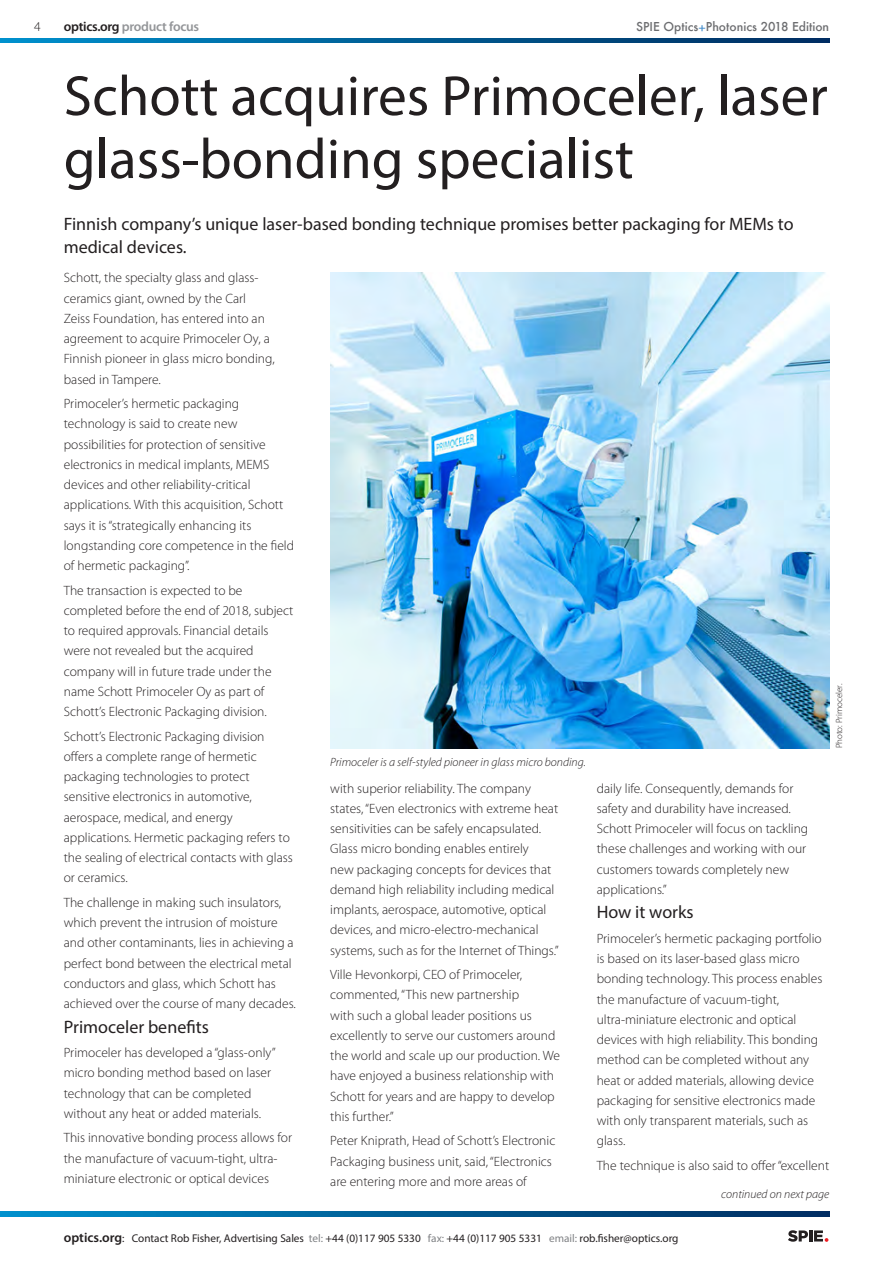
<style>
.page{position:relative;width:893px;height:1263px;background:#fff}
.page>*{position:absolute;margin:0;border:0;box-sizing:border-box;transform-origin:0 0}
.t1{font:57px/63px "Myriad Pro";color:#231f20}
.t2{font:18px/22.5px "Myriad Pro";color:#231f20}
.t3{font:300 13.5px/20.2px "Myriad Pro";color:#231f20}
.t4{font:600 13.5px "Myriad Pro";letter-spacing:-.02em;color:#939598}
.t5{font:italic 300 12px "Myriad Pro";color:#231f20}
.t6{font:500 12px "Futura";color:#6c6d70}
.t7{font:11.25px "Myriad Pro";color:#231f20}
.t8{font:300 9px "Myriad Pro";color:#231f20}
.s1{color:#231f20}
.s2{color:#448dcb}
.s3{font-weight:600;font-size:13.5px}
.s4{color:#808285}
</style>
<div class="page">
<svg style="left:0;top:1212px;width:829px;height:4px;background:#005d94"></svg>
<svg style="left:0;top:38px;width:829px;height:5px;background:#005d94"></svg>
<svg style="left:788px;top:1230px;width:40px;height:12px"></svg>
<img style="left:330px;top:272px;width:499px;height:476px">
<p class="t3" style="left:34px;top:17px;width:8px">4</p>
<p class="t4" style="left:64px;top:18px;width:137px"><span class="s1">optics.org</span> product focus</p>
<p class="t6" style="left:636px;top:18px;width:195px">SPIE Optics<span class="s2">+</span>Photonics 2018 Edition</p>
<p class="t1" style="left:64px;top:64px;width:765px">Schott acquires Primoceler, laser glass-bonding specialist</p>
<p class="t2" style="left:64px;top:213px;width:731px">Finnish company’s unique laser-based bonding technique promises better packaging for MEMs to medical devices.</p>
<p class="t3" style="left:64px;top:268px;width:212px">Schott, the specialty glass and glass&shy;ceramics giant, owned by the Carl Zeiss Foundation, has entered into an agreement to acquire Primoceler Oy, a Finnish pioneer in glass micro bonding, based in Tampere.</p>
<p class="t3" style="left:64px;top:393px;width:232px">Primoceler’s hermetic packaging technology is said to create new possibilities for protection of sensitive electronics in medical implants, MEMS devices and other reliability-critical applications. With this acquisition, Schott says it is “strategically enhancing its longstanding core competence in the field of hermetic packaging”.</p>
<p class="t3" style="left:64px;top:580px;width:231px">The transaction is expected to be completed before the end of 2018, subject to required approvals. Financial details were not revealed but the acquired company will in future trade under the name Schott Primoceler Oy as part of Schott’s Electronic Packaging division.</p>
<p class="t3" style="left:64px;top:726px;width:231px">Schott’s Electronic Packaging division offers a complete range of hermetic packaging technologies to protect sensitive electronics in automotive, aerospace, medical, and energy applications. Hermetic packaging refers to the sealing of electrical contacts with glass or ceramics.</p>
<p class="t3" style="left:64px;top:892px;width:234px">The challenge in making such insulators, which prevent the intrusion of moisture and other contaminants, lies in achieving a perfect bond between the electrical metal conductors and glass, which Schott has achieved over the course of many decades.</p>
<p class="t2" style="left:64px;top:1015px;width:147px">Primoceler benefits</p>
<p class="t3" style="left:64px;top:1042px;width:214px">Primoceler has developed a “glass-only” micro bonding method based on laser technology that can be completed without any heat or added materials.</p>
<p class="t3" style="left:64px;top:1128px;width:230px">This innovative bonding process allows for the manufacture of vacuum-tight, ultra&shy;miniature electronic or optical devices</p>
<p class="t5" style="left:330px;top:755px;width:257px">Primoceler is a self-styled pioneer in glass micro bonding.</p>
<p class="t3" style="left:330px;top:778px;width:230px">with superior reliability. The company states, “Even electronics with extreme heat sensitivities can be safely encapsulated.<br>Glass micro bonding enables entirely<br>new packaging concepts for devices that demand high reliability including medical implants, aerospace, automotive, optical devices, and micro-electro-mechanical systems, such as for the Internet of Things.”</p>
<p class="t3" style="left:330px;top:964px;width:231px">Ville Hevonkorpi, CEO of Primoceler, commented, “This new partnership<br>with such a global leader positions us excellently to serve our customers around the world and scale up our production. We have enjoyed a business relationship with Schott for years and are happy to develop this further.”</p>
<p class="t3" style="left:330px;top:1130px;width:227px">Peter Kniprath, Head of Schott’s Electronic<br>Packaging business unit, said, “Electronics are entering more and more areas of</p>
<p class="t8" style="left:834px;top:748px;width:66px;rotate:-90deg">Photo: Primoceler.</p>
<p class="t3" style="left:597px;top:778px;width:213px">daily life. Consequently, demands for safety and durability have increased.<br>Schott Primoceler will focus on tackling these challenges and working with our customers towards completely new applications.”</p>
<p class="t2" style="left:597px;top:901px;width:99px">How it works</p>
<p class="t3" style="left:597px;top:928px;width:227px">Primoceler’s hermetic packaging portfolio is based on its laser-based glass micro bonding technology. This process enables the manufacture of vacuum-tight, ultra-miniature electronic and optical devices with high reliability. This bonding method can be completed without any heat or added materials, allowing device packaging for sensitive electronics made with only transparent materials, such as glass.</p>
<p class="t3" style="left:597px;top:1155px;width:234px">The technique is also said to offer “excellent</p>
<p class="t5" style="left:721px;top:1186px;width:109px">continued on next page</p>
<p class="t7" style="left:64px;top:1231px;width:616px"><span class="s3">optics.org</span>: Contact Rob Fisher, Advertising Sales <span class="s4">tel:</span> +44 (0)117 905 5330 <span class="s4">fax:</span> +44 (0)117 905 5331 <span class="s4">email:</span> rob.fisher@optics.org</p>
</div>
